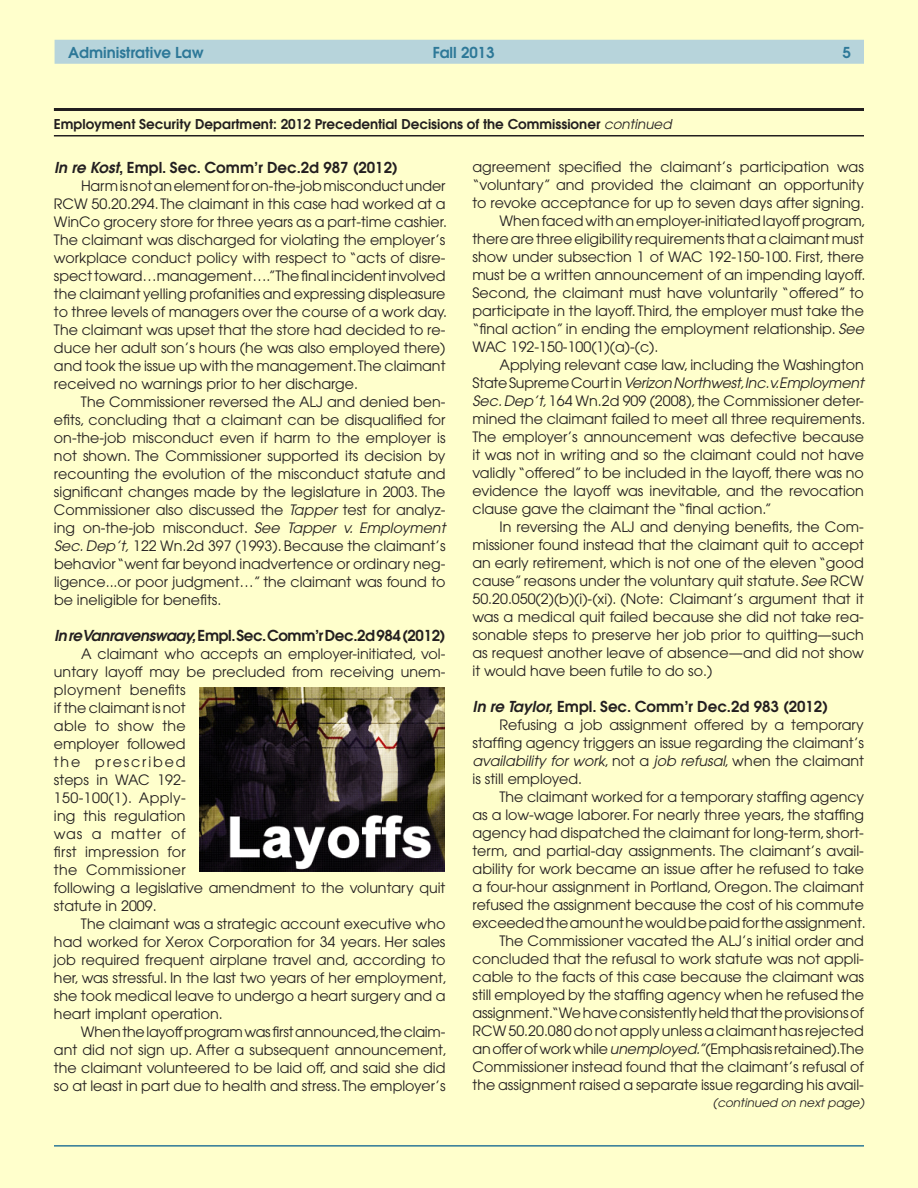
<style>
.page{position:relative;width:918px;height:1188px;background:#ffc}
.page>*{position:absolute;margin:0;border:0;box-sizing:border-box;transform-origin:0 0}
.case{font:600 15px "Avant Garde";color:#231f20}
.case-2{font:600 15px "Avant Garde";letter-spacing:-.025em;color:#231f20}
.t1{font:600 15px "Avant Garde";color:#2d7898}
.body{font:14.25px/18px "Avant Garde";color:#231f20;text-align:justify}
.continued_from{font:600 13.5px "Avant Garde";color:#231f20}
.continued_on{font:italic 12px "Avant Garde";color:#231f20}
.s1{font-weight:400;font-style:italic}
.s2{font-style:italic}
</style>
<div class="page">
<div style="left:55px;top:40px;width:809px;height:24px;background:#b7d4db"></div>
<hr style="left:54px;top:1145px;width:810px;height:2px;background:#2d7898">
<hr style="left:54px;top:108px;width:810px;height:3px;background:#231f20">
<hr style="left:54px;top:135px;width:810px;height:1px;background:#231f20">
<img style="left:199px;top:687px;width:245px;height:184px">
<p class="t1" style="left:68px;top:43px;width:137px">Administrative Law</p>
<p class="t1" style="left:433px;top:43px;width:63px">Fall 2013</p>
<p class="t1" style="left:843px;top:43px;width:10px">5</p>
<p class="continued_from" style="left:54px;top:115px;width:619px">Employment Security Department: 2012 Precedential Decisions of the Commissioner <span class="s1">continued</span></p>
<p class="case" style="left:54px;top:158px;width:345px"><span class="s2">In re Kost</span>, Empl. Sec. Comm’r Dec.2d 987 (2012)</p>
<p class="body" style="left:54px;top:177px;width:395px;text-indent:27px">Harm is not an element for on-the-job misconduct under RCW 50.20.294. The claimant in this case had worked at a WinCo grocery store for three years as a part-time cashier.<br>The claimant was discharged for violating the employer’s workplace conduct policy with respect to “acts of disre&shy;spect toward…management….” The final incident involved the claimant yelling profanities and expressing displeasure to three levels of managers over the course of a work day.<br>The claimant was upset that the store had decided to re&shy;duce her adult son’s hours (he was also employed there) and took the issue up with the management. The claimant received no warnings prior to her discharge.</p>
<p class="body" style="left:54px;top:393px;width:393px;text-indent:27px">The Commissioner reversed the ALJ and denied ben&shy;efits, concluding that a claimant can be disqualified for on-the-job misconduct even if harm to the employer is not shown. The Commissioner supported its decision by recounting the evolution of the misconduct statute and significant changes made by the legislature in 2003. The Commissioner also discussed the <span class="s2">Tapper</span> test for analyz&shy;ing on-the-job misconduct. <span class="s2">See Tapper v. Employment Sec. Dep’t,</span> 122 Wn.2d 397 (1993). Because the claimant’s behavior “went far beyond inadvertence or ordinary neg&shy;ligence...or poor judgment…” the claimant was found to be ineligible for benefits.</p>
<p class="case-2" style="left:54px;top:626px;width:393px"><span class="s2">In re Vanravenswaay,</span>Empl.Sec.Comm’rDec.2d984(2012)</p>
<p class="body" style="left:54px;top:645px;width:393px;text-align:left;text-indent:27px">A claimant who accepts an employer-initiated, vol&shy;untary layoff may be precluded from receiving unem&shy;ployment benefits<br>if the claimant is not<br>able to show the<br>employer followed<br>the prescribed<br>steps in WAC 192-<br>150-100(1). Apply-<br>ing this regulation<br>was a matter of<br>first impression for<br>the Commissioner<br>following a legislative amendment to the voluntary quit statute in 2009.</p>
<p class="body" style="left:54px;top:915px;width:395px;text-indent:27px">The claimant was a strategic account executive who had worked for Xerox Corporation for 34 years. Her sales job required frequent airplane travel and, according to her, was stressful. In the last two years of her employment, she took medical leave to undergo a heart surgery and a heart implant operation.</p>
<p class="body" style="left:54px;top:1023px;width:395px;text-indent:27px">When the layoff program was first announced,the claim&shy;ant did not sign up. After a subsequent announcement, the claimant volunteered to be laid off, and said she did so at least in part due to health and stress. The employer’s</p>
<p class="body" style="left:472px;top:158px;width:393px">agreement specified the claimant’s participation was “voluntary” and provided the claimant an opportunity to revoke acceptance for up to seven days after signing.</p>
<p class="body" style="left:472px;top:212px;width:395px;text-align:left;text-indent:27px">When faced with an employer-initiated layoff program, there are three eligibility requirements that a claimant must show under subsection 1 of WAC 192-150-100. First, there must be a written announcement of an impending layoff.<br>Second, the claimant must have voluntarily “offered” to participate in the layoff. Third, the employer must take the “final action” in ending the employment relationship. <span class="s2">See </span>WAC 192-150-100(1)(a)-(c).</p>
<p class="body" style="left:472px;top:356px;width:395px;text-indent:27px">Applying relevant case law, including the Washington State Supreme Court in <span class="s2">Verizon Northwest,Inc.v.Employment Sec. Dep’t,</span> 164 Wn.2d 909 (2008), the Commissioner deter&shy;mined the claimant failed to meet all three requirements.<br>The employer’s announcement was defective because it was not in writing and so the claimant could not have validly “offered” to be included in the layoff, there was no evidence the layoff was inevitable, and the revocation clause gave the claimant the “final action.”</p>
<p class="body" style="left:472px;top:518px;width:393px;text-indent:27px">In reversing the ALJ and denying benefits, the Com&shy;missioner found instead that the claimant quit to accept an early retirement, which is not one of the eleven “good cause” reasons under the voluntary quit statute. <span class="s2">See</span> RCW 50.20.050(2)(b)(i)-(xi). (Note: Claimant’s argument that it was a medical quit failed because she did not take rea&shy;sonable steps to preserve her job prior to quitting—such as request another leave of absence—and did not show it would have been futile to do so.)</p>
<p class="case" style="left:472px;top:697px;width:357px"><span class="s2">In re Taylor,</span> Empl. Sec. Comm’r Dec.2d 983 (2012)</p>
<p class="body" style="left:472px;top:716px;width:393px;text-indent:27px">Refusing a job assignment offered by a temporary staffing agency triggers an issue regarding the claimant’s <span class="s2">availability for work</span>, not a <span class="s2">job refusal</span>, when the claimant is still employed.</p>
<p class="body" style="left:472px;top:788px;width:395px;text-align:left;text-indent:27px">The claimant worked for a temporary staffing agency as a low-wage laborer. For nearly three years, the staffing agency had dispatched the claimant for long-term, short&shy;term, and partial-day assignments. The claimant’s avail&shy;ability for work became an issue after he refused to take a four-hour assignment in Portland, Oregon. The claimant refused the assignment because the cost of his commute exceeded the amount he would be paid for the assignment.</p>
<p class="body" style="left:472px;top:932px;width:393px;text-indent:27px">The Commissioner vacated the ALJ’s initial order and concluded that the refusal to work statute was not appli&shy;cable to the facts of this case because the claimant was still employed by the staffing agency when he refused the assignment.“We have consistently held that the provisions of RCW 50.20.080 do not apply unless a claimant has rejected an offer of work while <span class="s2">unemployed.”</span> (Emphasis retained).The Commissioner instead found that the claimant’s refusal of the assignment raised a separate issue regarding his avail-</p>
<p class="continued_on" style="left:713px;top:1096px;width:153px">(continued on next page)</p>
</div>
